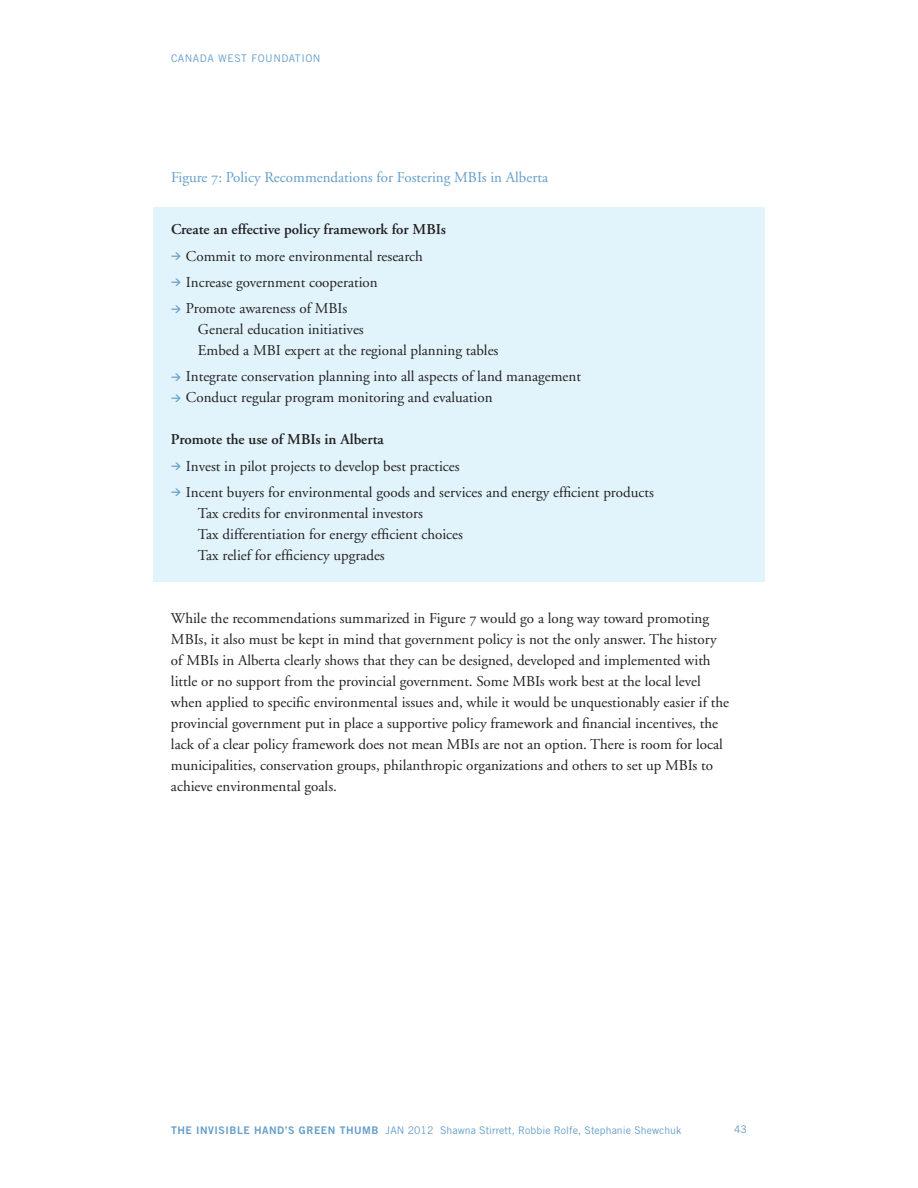
<style>
.page{position:relative;width:918px;height:1188px;background:#fff}
.page>*{position:absolute;margin:0;border:0;box-sizing:border-box;transform-origin:0 0}
.t1{font:15px/21px "Adobe Garamond";color:#231f20}
.t2{font:15px "Adobe Garamond";color:#649eca}
.t3{font:10.5px "Trade Gothic";letter-spacing:.005em;color:#649eca}
.t4{font:10.5px "Trade Gothic";letter-spacing:.05em;color:#649eca}
.s1{font-family:"Adobe Garamond Regular SC"}
.s2{font-weight:600}
.s3{font-family:"DIN";font-weight:700;font-size:9.75px;color:#649eca}
.s4{font-family:"Trade Gothic Bold Two"}
</style>
<div class="page">
<div style="left:153px;top:207px;width:612px;height:375px;background:#e1f4fc"></div>
<p class="t4" style="left:171px;top:52px;width:151px">CANADA WEST FOUNDATION</p>
<p class="t2" style="left:171px;top:169px;width:379px">Figure <span class="s1">7</span>: Policy Recommendations for Fostering MBIs in Alberta</p>
<p class="t1" style="left:171px;top:217px;width:277px;line-height:26.2px"><span class="s2">Create an effective policy framework for MBIs </span><span class="s3">&gt;</span> Commit to more environmental research<br><span class="s3">&gt;</span> Increase government cooperation<br><span class="s3">&gt;</span> Promote awareness of MBIs</p>
<p class="t1" style="left:198px;top:319px;width:302px">General education initiatives<br>Embed a MBI expert at the regional planning tables</p>
<p class="t1" style="left:171px;top:367px;width:411px"><span class="s3">&gt;</span> Integrate conservation planning into all aspects of land management <span class="s3">&gt;</span> Conduct regular program monitoring and evaluation</p>
<p class="t1" style="left:171px;top:427px;width:484px;line-height:26.2px"><span class="s2">Promote the use of MBIs in Alberta<br></span><span class="s3">&gt;</span> Invest in pilot projects to develop best practices<br><span class="s3">&gt;</span> Incent buyers for environmental goods and services and energy efficient products</p>
<p class="t1" style="left:198px;top:503px;width:267px">Tax credits for environmental investors<br>Tax differentiation for energy efficient choices<br>Tax relief for efficiency upgrades</p>
<p class="t1" style="left:171px;top:608px;width:560px">While the recommendations summarized in Figure <span class="s1">7</span> would go a long way toward promoting MBIs, it also must be kept in mind that government policy is not the only answer. The history of MBIs in Alberta clearly shows that they can be designed, developed and implemented with little or no support from the provincial government. Some MBIs work best at the local level when applied to specific environmental issues and, while it would be unquestionably easier if the provincial government put in place a supportive policy framework and financial incentives, the lack of a clear policy framework does not mean MBIs are not an option. There is room for local municipalities, conservation groups, philanthropic organizations and others to set up MBIs to achieve environmental goals.</p>
<p class="t3" style="left:171px;top:1123px;width:512px"><span class="s4">THE INVISIBLE HAND’S GREEN THUMB</span> JAN 2012 Shawna Stirrett, Robbie Rolfe, Stephanie Shewchuk</p>
<p class="t3" style="left:734px;top:1123px;width:14px">43</p>
</div>
